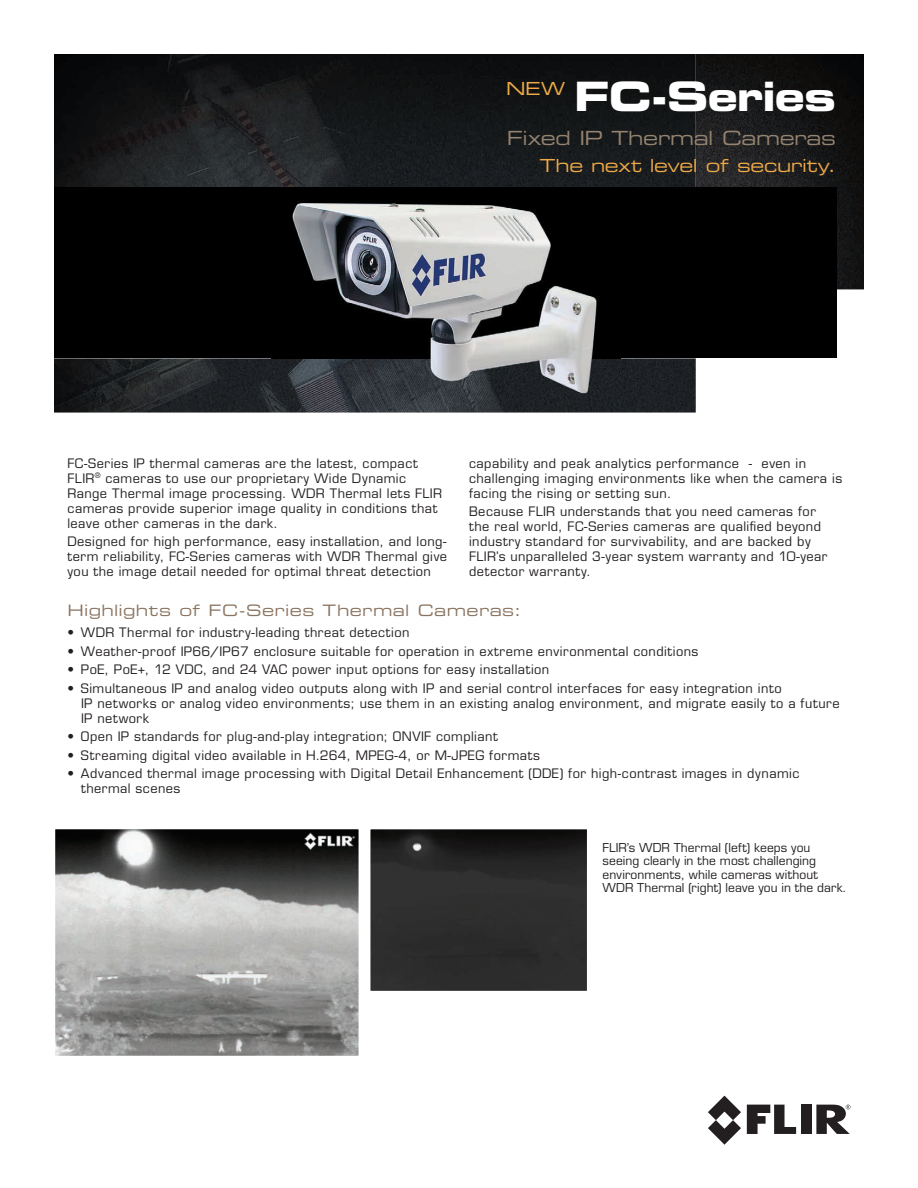
<style>
.page{position:relative;width:918px;height:1188px;background:#fff}
.page>*{position:absolute;margin:0;border:0;box-sizing:border-box;transform-origin:0 0}
.t1{font:40.5px "Eurostile LT Std Bold Ex 2";letter-spacing:-.03em;color:#fff}
.t2{font:19.5px "Eurostile LT Std Ex 2";letter-spacing:-.02em;color:#948370}
.t3{font:18px "Eurostile LT Std Ex 2";letter-spacing:-.015em;color:#eeaa48}
.t4{font:15.75px "Eurostile LT Std Ex 2";letter-spacing:.025em;color:#8a7461}
.t5{font:12.75px/15px "Eurostile LT Std";letter-spacing:.035em;color:#231f20}
.t6{font:12px/13.5px "Eurostile LT Std";letter-spacing:.005em;color:#231f20}
</style>
<div class="page">
<img style="left:696px;top:54px;width:168px;height:235px">
<img style="left:54px;top:358px;width:642px;height:55px">
<img style="left:54px;top:54px;width:642px;height:134px">
<div style="left:54px;top:188px;width:782px;height:170px;background:#000001"></div>
<img style="left:272px;top:203px;width:349px;height:203px">
<img style="left:372px;top:831px;width:213px;height:158px">
<div style="left:369px;top:828px;width:219px;height:164px;border:2px solid #fff"></div>
<img style="left:57px;top:831px;width:300px;height:223px">
<div style="left:54px;top:828px;width:306px;height:229px;border:2px solid #fff"></div>
<svg style="left:747px;top:1105px;width:49px;height:29px"></svg>
<div style="left:801px;top:1105px;width:10px;height:29px;background:#231f20"></div>
<svg style="left:708px;top:1096px;width:33px;height:49px"></svg>
<svg style="left:816px;top:1105px;width:34px;height:29px"></svg>
<h1 class="t1" style="left:574px;top:68px;width:263px">FC-Series</h1>
<h2 class="t2" style="left:507px;top:125px;width:331px">Fixed IP Thermal Cameras</h2>
<h3 class="t3" style="left:540px;top:153px;width:298px">The next level of security.</h3>
<h3 class="t3" style="left:506px;top:76px;width:61px">NEW</h3>
<p class="t5" style="left:469px;top:455px;width:375px">capability and peak analytics performance - even in challenging imaging environments like when the camera is facing the rising or setting sun.</p>
<p class="t5" style="left:469px;top:504px;width:360px">Because FLIR understands that you need cameras for the real world, FC-Series cameras are qualified beyond industry standard for survivability, and are backed by FLIR’s unparalleled 3-year system warranty and 10-year detector warranty.</p>
<p class="t4" style="left:68px;top:599px;width:456px">Highlights of FC-Series Thermal Cameras:</p>
<p class="t5" style="left:68px;top:625px;width:344px">• WDR Thermal for industry-leading threat detection</p>
<p class="t5" style="left:68px;top:644px;width:632px">• Weather-proof IP66/IP67 enclosure suitable for operation in extreme environmental conditions</p>
<p class="t5" style="left:68px;top:662px;width:483px">• PoE, PoE+, 12 VDC, and 24 VAC power input options for easy installation</p>
<p class="t5" style="left:81px;top:681px;width:760px;text-indent:-14px">• Simultaneous IP and analog video outputs along with IP and serial control interfaces for easy integration into<br>IP networks or analog video environments; use them in an existing analog environment, and migrate easily to a future<br>IP network</p>
<p class="t5" style="left:68px;top:729px;width:432px">• Open IP standards for plug-and-play integration; ONVIF compliant</p>
<p class="t5" style="left:68px;top:748px;width:474px">• Streaming digital video available in H.264, MPEG-4, or M-JPEG formats</p>
<p class="t5" style="left:81px;top:766px;width:720px;text-indent:-14px">• Advanced thermal image processing with Digital Detail Enhancement (DDE) for high-contrast images in dynamic thermal scenes</p>
<p class="t5" style="left:67px;top:456px;width:376px">FC-Series IP thermal cameras are the latest, compact FLIR<sup>®</sup> cameras to use our proprietary Wide Dynamic Range Thermal image processing. WDR Thermal lets FLIR cameras provide superior image quality in conditions that leave other cameras in the dark.</p>
<p class="t5" style="left:67px;top:534px;width:381px;text-align:justify">Designed for high performance, easy installation, and long&shy;term reliability, FC-Series cameras with WDR Thermal give you the image detail needed for optimal threat detection</p>
<p class="t6" style="left:603px;top:841px;width:246px">FLIR’s WDR Thermal (left) keeps you seeing clearly in the most challenging environments, while cameras without WDR Thermal (right) leave you in the dark.</p>
</div>
